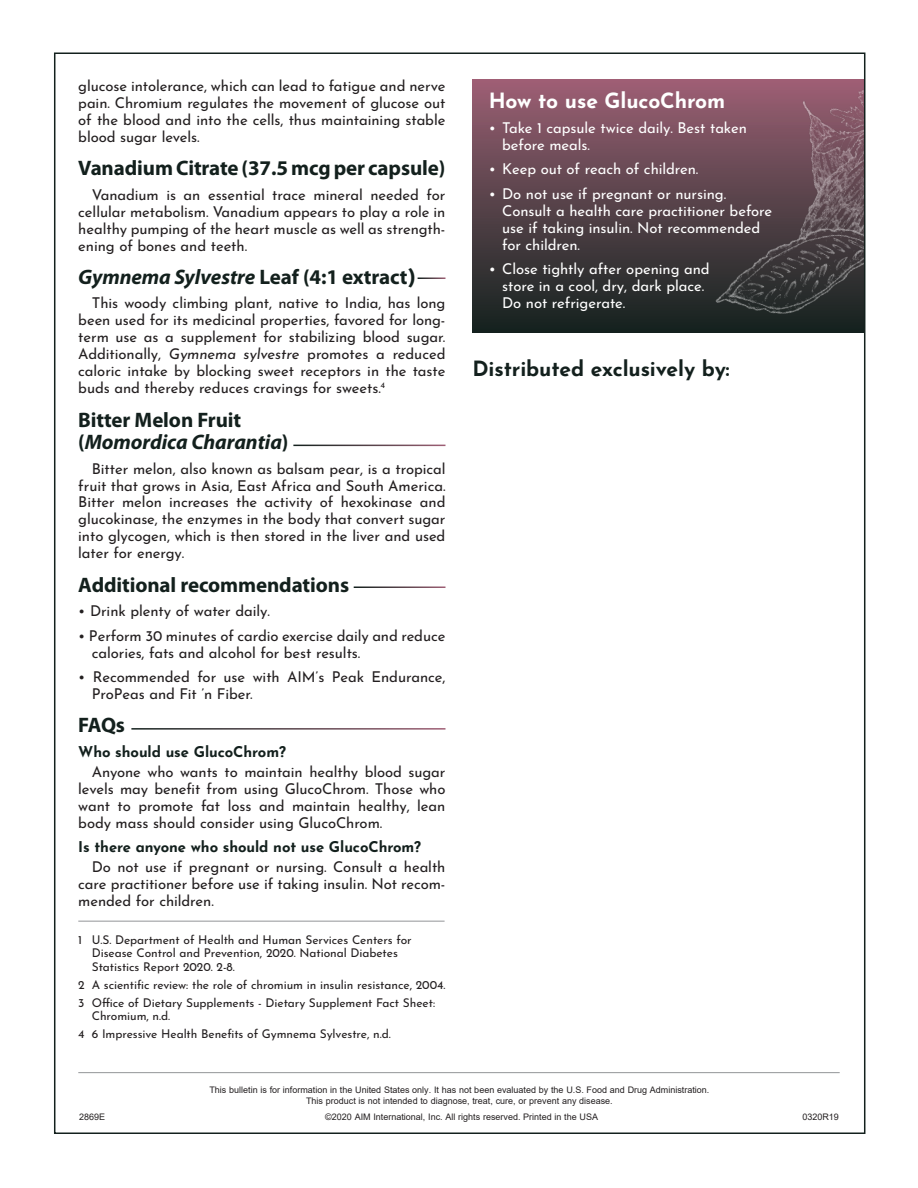
<style>
.page{position:relative;width:918px;height:1188px;background:#fff}
.page>*{position:absolute;margin:0;border:0;box-sizing:border-box;transform-origin:0 0}
.DS_subhead{font:700 21px/22.5px "Myriad Pro";letter-spacing:-.005em;color:#13201d}
.DS_subhead-2{font:italic 700 21px "Myriad Pro";letter-spacing:-.005em;color:#13201d}
.DS_subhead-3{font:700 21px "Josefin Sans";letter-spacing:-.005em;color:#13201d}
.DS_subhead-4{font:700 21px "Josefin Sans";letter-spacing:-.005em;color:#fff}
.DS_body_copy{font:100 14.85px/17px "Josefin Sans";letter-spacing:-.005em;color:#231f20;text-align:justify}
.bullets_in_solid_box{font:100 14.85px/17px "Josefin Sans";letter-spacing:-.005em;color:#fff}
.green_questions_no_indent{font:700 14.85px "Josefin Sans";letter-spacing:-.005em;color:#13201d}
.DS_body_copy-2{font:100 12px/13.5px "Josefin Sans";letter-spacing:-.005em;color:#231f20}
.t1{font:9px/11.2px "Arial";color:#231f20;text-align:center}
.s1{font-style:normal}
.s2{font-family:"Josefin Sans";font-style:normal}
.s3{font-style:italic}
</style>
<div class="page">
<div style="left:472px;top:79px;width:392px;height:253px;background:linear-gradient(to bottom,#9b6074,#13231f)"></div>
<img style="left:702px;top:84px;width:160px;height:249px">
<svg style="left:418px;top:278px;width:27px;height:1px"></svg>
<hr style="left:78px;top:1072px;width:762px;height:1px;background:#939598">
<hr style="left:78px;top:921px;width:367px;height:1px;background:#939598">
<p class="DS_body_copy" style="left:78px;top:76px;width:369px">glucose intolerance, which can lead to fatigue and nerve pain. Chromium regulates the movement of glucose out of the blood and into the cells, thus maintaining stable blood sugar levels.</p>
<p class="DS_subhead" style="left:78px;top:156px;width:369px">Vanadium Citrate (37.5 mcg per capsule)</p>
<p class="DS_body_copy" style="left:78px;top:185px;width:369px;text-indent:14px">Vanadium is an essential trace mineral needed for cellular metabolism. Vanadium appears to play a role in healthy pumping of the heart muscle as well as strength&shy;ening of bones and teeth.</p>
<p class="DS_subhead-2" style="left:78px;top:263px;width:339px">Gymnema Sylvestre <span class="s1">Leaf (4:1 extract</span><span class="s2">)</span></p>
<p class="DS_body_copy" style="left:78px;top:294px;width:369px;text-indent:14px">This woody climbing plant, native to India, has long been used for its medicinal properties, favored for long&shy;term use as a supplement for stabilizing blood sugar.<br>Additionally, <span class="s3">Gymnema sylvestre</span> promotes a reduced caloric intake by blocking sweet receptors in the taste buds and thereby reduces cravings for sweets.<sup>4</sup></p>
<p class="DS_subhead" style="left:78px;top:408px;width:212px">Bitter Melon Fruit (<span class="s3">Momordica Charantia</span>)</p>
<p class="DS_body_copy" style="left:78px;top:459px;width:369px;text-indent:14px">Bitter melon, also known as balsam pear, is a tropical fruit that grows in Asia, East Africa and South America.<br>Bitter melon increases the activity of hexokinase and glucokinase, the enzymes in the body that convert sugar into glycogen, which is then stored in the liver and used later for energy.</p>
<p class="DS_subhead" style="left:78px;top:573px;width:272px">Additional recommendations</p>
<p class="DS_body_copy" style="left:78px;top:601px;width:193px">• Drink plenty of water daily.</p>
<p class="DS_body_copy" style="left:92px;top:626px;width:355px;text-indent:-14px">• Perform 30 minutes of cardio exercise daily and reduce calories, fats and alcohol for best results.</p>
<p class="DS_body_copy" style="left:92px;top:667px;width:355px;text-indent:-14px">• Recommended for use with AIM’s Peak Endurance,<br>ProPeas and Fit ’n Fiber.</p>
<p class="DS_subhead" style="left:78px;top:713px;width:48px">FAQs</p>
<p class="green_questions_no_indent" style="left:78px;top:738px;width:209px">Who should use GlucoChrom?</p>
<p class="DS_body_copy" style="left:78px;top:762px;width:369px;text-indent:14px">Anyone who wants to maintain healthy blood sugar levels may benefit from using GlucoChrom. Those who want to promote fat loss and maintain healthy, lean body mass should consider using GlucoChrom.</p>
<p class="green_questions_no_indent" style="left:78px;top:834px;width:344px">Is there anyone who should not use GlucoChrom?</p>
<p class="DS_body_copy" style="left:78px;top:857px;width:369px;text-indent:14px">Do not use if pregnant or nursing. Consult a health care practitioner before use if taking insulin. Not recom&shy;mended for children.</p>
<p class="DS_body_copy-2" style="left:92px;top:932px;width:321px;text-indent:-14px">1 U.S. Department of Health and Human Services Centers for<br>Disease Control and Prevention, 2020. National Diabetes<br>Statistics Report 2020. 2-8.</p>
<p class="DS_body_copy-2" style="left:78px;top:977px;width:369px">2 A scientific review: the role of chromium in insulin resistance, 2004.</p>
<p class="DS_body_copy-2" style="left:92px;top:995px;width:345px;text-indent:-14px">3 Office of Dietary Supplements - Dietary Supplement Fact Sheet:<br>Chromium, n.d.</p>
<p class="DS_body_copy-2" style="left:78px;top:1027px;width:314px">4 6 Impressive Health Benefits of Gymnema Sylvestre, n.d.</p>
<p class="DS_subhead-4" style="left:489px;top:82px;width:238px">How to use GlucoChrom</p>
<p class="bullets_in_solid_box" style="left:502px;top:118px;width:246px;text-indent:-14px">• Take 1 capsule twice daily. Best taken before meals.</p>
<p class="bullets_in_solid_box" style="left:489px;top:159px;width:211px">• Keep out of reach of children.</p>
<p class="bullets_in_solid_box" style="left:502px;top:184px;width:272px;text-indent:-14px">• Do not use if pregnant or nursing.<br>Consult a health care practitioner before use if taking insulin. Not recommended for children.</p>
<p class="bullets_in_solid_box" style="left:502px;top:259px;width:209px;text-indent:-14px">• Close tightly after opening and store in a cool, dry, dark place.<br>Do not refrigerate.</p>
<p class="DS_subhead-3" style="left:472px;top:350px;width:259px">Distributed exclusively by:</p>
<p class="t1" style="left:209px;top:1084px;width:502px">This bulletin is for information in the United States only. It has not been evaluated by the U.S. Food and Drug Administration.<br>This product is not intended to diagnose, treat, cure, or prevent any disease.</p>
<p class="t1" style="left:79px;top:1111px;width:28px">2869E</p>
<p class="t1" style="left:325px;top:1111px;width:274px">©2020 AIM International, Inc. All rights reserved. Printed in the USA</p>
<p class="t1" style="left:802px;top:1111px;width:38px">0320R19</p>
</div>
